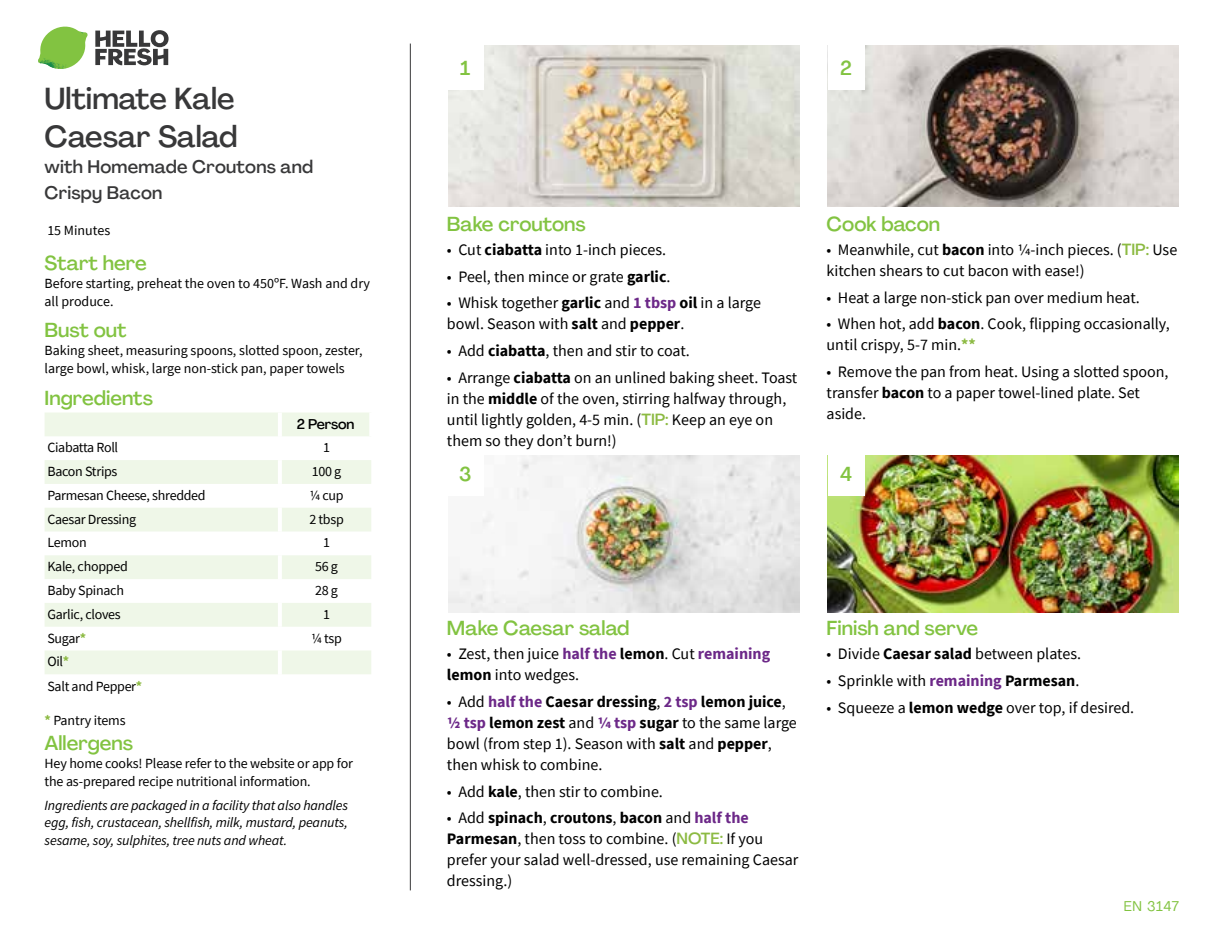
<style>
.page{position:relative;width:1224px;height:936px;background:#fff}
.page>*{position:absolute;margin:0;border:0;box-sizing:border-box;transform-origin:0 0}
.t1{font:500 30px/38px "Agrandir";color:#383839}
.t2{font:500 20px "Agrandir";color:#82c341}
.t3{font:500 18px/26px "Agrandir";letter-spacing:.015em;color:#383839}
.t4{font:16px/21px "Source Sans Pro";color:#000}
.t5{font:14px/18px "Source Sans Pro";letter-spacing:-.01em;color:#000}
.t6{font:italic 14px/18px "Source Sans Pro";letter-spacing:-.01em;color:#000;text-align:justify}
.t7{font:500 14px "Agrandir";letter-spacing:-.01em;color:#000}
.t8{font:14px "Agrandir";letter-spacing:.045em;color:#82c341}
.s1{font-weight:700;color:#8cba42}
.s2{font-weight:700}
.s3{font-weight:700;color:#6c2888}
.s4{font-family:"Agrandir";font-weight:500;color:#8cba42}
</style>
<div class="page">
<svg style="left:95px;top:30px;width:74px;height:35px"></svg>
<svg style="left:41px;top:27px;width:45px;height:28px"></svg>
<img style="left:65px;top:27px;width:23px;height:18px">
<img style="left:40px;top:43px;width:43px;height:8px">
<img style="left:38px;top:46px;width:43px;height:23px">
<img style="left:64px;top:51px;width:19px;height:18px">
<hr style="left:410px;top:44px;width:1px;height:846px;background:#383839">
<svg style="left:45px;top:413px;width:326px;height:261px;fill:#eff7e8"></svg>
<hr style="left:278px;top:413px;width:4px;height:23px;background:#fff">
<hr style="left:369px;top:413px;width:4px;height:23px;background:#fff">
<hr style="left:278px;top:436px;width:4px;height:24px;background:#fff">
<hr style="left:278px;top:460px;width:4px;height:24px;background:#fff">
<hr style="left:278px;top:484px;width:4px;height:24px;background:#fff">
<hr style="left:278px;top:508px;width:4px;height:24px;background:#fff">
<hr style="left:278px;top:532px;width:4px;height:23px;background:#fff">
<hr style="left:278px;top:555px;width:4px;height:24px;background:#fff">
<hr style="left:278px;top:579px;width:4px;height:24px;background:#fff">
<hr style="left:278px;top:603px;width:4px;height:24px;background:#fff">
<hr style="left:278px;top:627px;width:4px;height:24px;background:#fff">
<hr style="left:278px;top:651px;width:4px;height:23px;background:#fff">
<img style="left:448px;top:46px;width:351px;height:161px">
<img style="left:448px;top:456px;width:351px;height:157px">
<img style="left:828px;top:46px;width:351px;height:161px">
<img style="left:828px;top:456px;width:351px;height:157px">
<div style="left:447px;top:46px;width:37px;height:44px;background:#fff"></div>
<div style="left:447px;top:452px;width:37px;height:44px;background:#fff"></div>
<div style="left:828px;top:46px;width:36px;height:44px;background:#fff"></div>
<div style="left:828px;top:452px;width:36px;height:44px;background:#fff"></div>
<h1 class="t1" style="left:45px;top:79px;width:194px">Ultimate Kale<br>Caesar Salad</h1>
<p class="t3" style="left:45px;top:154px;width:270px">with Homemade Croutons and<br>Crispy Bacon</p>
<p class="t5" style="left:47px;top:221px;width:64px">15 Minutes</p>
<p class="t2" style="left:45px;top:251px;width:104px">Start here</p>
<p class="t5" style="left:45px;top:274px;width:327px">Before starting, preheat the oven to 450ºF. Wash and dry all produce.</p>
<p class="t2" style="left:45px;top:318px;width:84px">Bust out</p>
<p class="t5" style="left:45px;top:342px;width:319px">Baking sheet, measuring spoons, slotted spoon, zester, large bowl, whisk, large non-stick pan, paper towels</p>
<p class="t2" style="left:45px;top:385px;width:110px">Ingredients</p>
<p class="t7" style="left:297px;top:415px;width:59px">2 Person</p>
<p class="t5" style="left:47px;top:438px;width:72px">Ciabatta Roll</p>
<p class="t5" style="left:323px;top:438px;width:8px">1</p>
<p class="t5" style="left:47px;top:462px;width:72px">Bacon Strips</p>
<p class="t5" style="left:312px;top:462px;width:31px">100 g</p>
<p class="t5" style="left:47px;top:486px;width:160px">Parmesan Cheese, shredded</p>
<p class="t5" style="left:309px;top:486px;width:36px">1/4 cup</p>
<p class="t5" style="left:47px;top:510px;width:90px">Caesar Dressing</p>
<p class="t5" style="left:309px;top:510px;width:36px">2 tbsp</p>
<p class="t5" style="left:47px;top:534px;width:41px">Lemon</p>
<p class="t5" style="left:323px;top:534px;width:8px">1</p>
<p class="t5" style="left:47px;top:557px;width:82px">Kale, chopped</p>
<p class="t5" style="left:315px;top:557px;width:24px">56 g</p>
<p class="t5" style="left:47px;top:581px;width:78px">Baby Spinach</p>
<p class="t5" style="left:315px;top:581px;width:24px">28 g</p>
<p class="t5" style="left:47px;top:605px;width:75px">Garlic, cloves</p>
<p class="t5" style="left:323px;top:605px;width:8px">1</p>
<p class="t5" style="left:47px;top:629px;width:40px">Sugar<span class="s1">*</span></p>
<p class="t5" style="left:311px;top:629px;width:32px">1/4 tsp</p>
<p class="t5" style="left:47px;top:649px;width:96px;line-height:24.8px">Oil<span class="s1">*<br></span>Salt and Pepper<span class="s1">*</span></p>
<p class="t5" style="left:45px;top:711px;width:82px"><span class="s1">*</span> Pantry items</p>
<p class="t2" style="left:45px;top:731px;width:90px">Allergens</p>
<p class="t5" style="left:45px;top:754px;width:310px">Hey home cooks! Please refer to the website or app for the as-prepared recipe nutritional information.</p>
<p class="t6" style="left:45px;top:796px;width:305px">Ingredients are packaged in a facility that also handles egg, fish, crustacean, shellfish, milk, mustard, peanuts, sesame, soy, sulphites, tree nuts and wheat.</p>
<p class="t2" style="left:460px;top:56px;width:12px">1</p>
<p class="t2" style="left:840px;top:56px;width:13px">2</p>
<p class="t2" style="left:447px;top:211px;width:140px">Bake croutons</p>
<p class="t4" style="left:447px;top:239px;width:221px">• Cut <span class="s2">ciabatta</span> into 1-inch pieces.</p>
<p class="t4" style="left:447px;top:266px;width:225px">• Peel, then mince or grate <span class="s2">garlic</span>.</p>
<p class="t4" style="left:447px;top:292px;width:316px">• Whisk together <span class="s2">garlic</span> and <span class="s3">1 tbsp</span> <span class="s2">oil</span> in a large bowl. Season with <span class="s2">salt</span> and <span class="s2">pepper</span>.</p>
<p class="t4" style="left:447px;top:340px;width:244px">• Add <span class="s2">ciabatta</span>, then and stir to coat.</p>
<p class="t4" style="left:447px;top:367px;width:352px">• Arrange <span class="s2">ciabatta</span> on an unlined baking sheet. Toast in the <span class="s2">middle</span> of the oven, stirring halfway through, until lightly golden, 4-5 min. (<span class="s4">TIP:</span> Keep an eye on them so they don’t burn!)</p>
<p class="t2" style="left:459px;top:462px;width:14px">3</p>
<p class="t2" style="left:827px;top:211px;width:115px">Cook bacon</p>
<p class="t4" style="left:827px;top:239px;width:352px">• Meanwhile, cut <span class="s2">bacon</span> into 1/4-inch pieces. (<span class="s4">TIP:</span> Use kitchen shears to cut bacon with ease!)</p>
<p class="t4" style="left:827px;top:287px;width:315px">• Heat a large non-stick pan over medium heat.</p>
<p class="t4" style="left:827px;top:313px;width:345px">• When hot, add <span class="s2">bacon</span>. Cook, flipping occasionally, until crispy, 5-7 min.<span class="s1">**</span></p>
<p class="t4" style="left:827px;top:361px;width:344px">• Remove the pan from heat. Using a slotted spoon, transfer <span class="s2">bacon</span> to a paper towel-lined plate. Set aside.</p>
<p class="t2" style="left:840px;top:462px;width:14px">4</p>
<p class="t2" style="left:447px;top:616px;width:184px">Make Caesar salad</p>
<p class="t4" style="left:447px;top:643px;width:325px">• Zest, then juice <span class="s3">half the</span> <span class="s2">lemon</span>. Cut <span class="s3">remaining </span><span class="s2">lemon</span> into wedges.</p>
<p class="t4" style="left:447px;top:691px;width:351px">• Add <span class="s3">half the</span> <span class="s2">Caesar dressing</span>, <span class="s3">2 tsp</span> <span class="s2">lemon juice</span>, <span class="s3">1/2 tsp</span> <span class="s2">lemon zest</span> and <span class="s3">1/4 tsp</span> <span class="s2">sugar</span> to the same large bowl (from step 1). Season with <span class="s2">salt</span> and <span class="s2">pepper</span>, then whisk to combine.</p>
<p class="t4" style="left:447px;top:781px;width:217px">• Add <span class="s2">kale</span>, then stir to combine.</p>
<p class="t4" style="left:447px;top:807px;width:353px">• Add <span class="s2">spinach</span>, <span class="s2">croutons</span>, <span class="s2">bacon</span> and <span class="s3">half the </span><span class="s2">Parmesan</span>, then toss to combine. (<span class="s4">NOTE:</span> If you prefer your salad well-dressed, use remaining Caesar dressing.)</p>
<p class="t2" style="left:827px;top:616px;width:153px">Finish and serve</p>
<p class="t4" style="left:827px;top:643px;width:256px">• Divide <span class="s2">Caesar salad</span> between plates.</p>
<p class="t4" style="left:827px;top:670px;width:254px">• Sprinkle with <span class="s3">remaining</span> <span class="s2">Parmesan</span>.</p>
<p class="t4" style="left:827px;top:697px;width:309px">• Squeeze a <span class="s2">lemon wedge</span> over top, if desired.</p>
<p class="t8" style="left:1124px;top:897px;width:57px">EN 3147</p>
</div>
